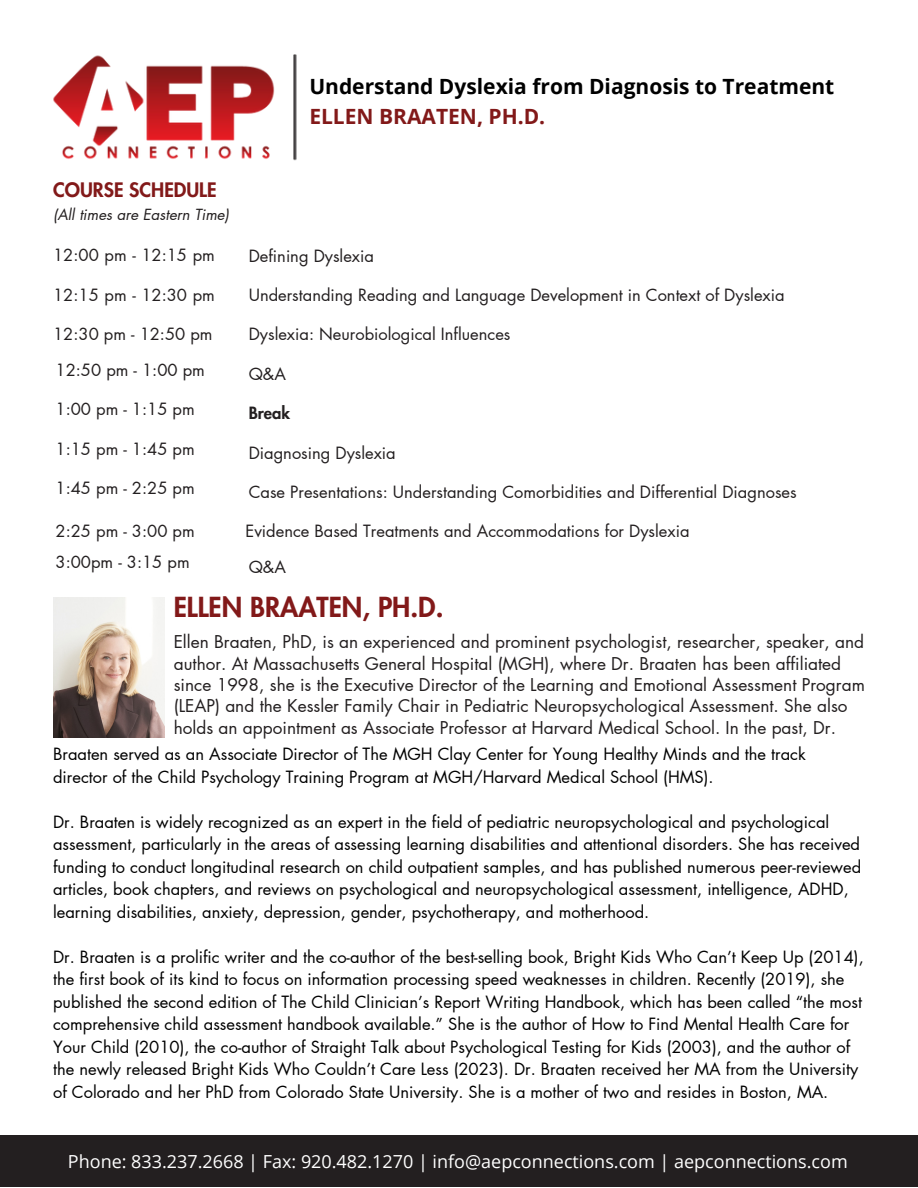
<style>
.page{position:relative;width:918px;height:1188px;background:#fff}
.page>*{position:absolute;margin:0;border:0;box-sizing:border-box;transform-origin:0 0}
.t1{font:800 27px "Futura LT Pro";color:#821919}
.t2{font:700 21px/29.2px "Open Sans";color:#000}
.t3{font:800 19.5px "Futura LT Pro";color:#821919}
.t4{font:18px "Open Sans";color:#fff}
.t5{font:17.25px/21.3px "Futura LT Pro";color:#231f20}
.t6{font:16.5px/22.5px "Futura LT Pro";color:#000}
.t7{font:16.5px "Futura LT Pro";color:#231f20}
.t8{font:800 16.5px "Futura LT Pro";color:#231f20}
.t9{font:italic 15px "Futura LT Pro";color:#231f20}
.s1{color:#821919}
</style>
<div class="page">
<img style="left:53px;top:55px;width:222px;height:104px">
<img style="left:294px;top:54px;width:3px;height:107px">
<img style="left:53px;top:598px;width:112px;height:139px">
<div style="left:0;top:1135px;width:918px;height:52px;background:#231f20"></div>
<p class="t2" style="left:309px;top:72px;width:527px">Understand Dyslexia from Diagnosis to Treatment<br><span class="s1">ELLEN BRAATEN, PH.D.</span></p>
<h4 class="t3" style="left:53px;top:181px;width:165px">COURSE SCHEDULE</h4>
<h4 class="t9" style="left:53px;top:207px;width:177px">(All times are Eastern Time)</h4>
<h4 class="t7" style="left:53px;top:248px;width:163px">12:00 pm - 12:15 pm</h4>
<h4 class="t7" style="left:53px;top:287px;width:163px">12:15 pm - 12:30 pm</h4>
<h4 class="t7" style="left:53px;top:326px;width:161px">12:30 pm - 12:50 pm</h4>
<h3 class="t7" style="left:249px;top:248px;width:127px">Defining Dyslexia</h3>
<h3 class="t7" style="left:249px;top:287px;width:537px">Understanding Reading and Language Development in Context of Dyslexia</h3>
<h3 class="t7" style="left:249px;top:327px;width:263px">Dyslexia: Neurobiological Influences</h3>
<h3 class="t7" style="left:249px;top:366px;width:39px">Q&amp;A</h3>
<h3 class="t8" style="left:249px;top:406px;width:43px">Break</h3>
<h3 class="t7" style="left:249px;top:445px;width:149px">Diagnosing Dyslexia</h3>
<h3 class="t7" style="left:249px;top:484px;width:550px">Case Presentations: Understanding Comorbidities and Differential Diagnoses</h3>
<p class="t7" style="left:56px;top:362px;width:151px">12:50 pm - 1:00 pm</p>
<p class="t7" style="left:56px;top:402px;width:141px">1:00 pm - 1:15 pm</p>
<p class="t7" style="left:56px;top:441px;width:141px">1:15 pm - 1:45 pm</p>
<p class="t7" style="left:56px;top:481px;width:141px">1:45 pm - 2:25 pm</p>
<h1 class="t7" style="left:56px;top:524px;width:141px">2:25 pm - 3:00 pm</h1>
<h1 class="t7" style="left:246px;top:524px;width:446px">Evidence Based Treatments and Accommodations for Dyslexia</h1>
<h4 class="t7" style="left:56px;top:554px;width:136px">3:00pm - 3:15 pm</h4>
<h4 class="t7" style="left:249px;top:559px;width:39px">Q&amp;A</h4>
<h2 class="t1" style="left:174px;top:595px;width:271px">ELLEN BRAATEN, PH.D.</h2>
<p class="t5" style="left:174px;top:632px;width:693px">Ellen Braaten, PhD, is an experienced and prominent psychologist, researcher, speaker, and author. At Massachusetts General Hospital (MGH), where Dr. Braaten has been affiliated since 1998, she is the Executive Director of the Learning and Emotional Assessment Program (LEAP) and the Kessler Family Chair in Pediatric Neuropsychological Assessment. She also holds an appointment as Associate Professor at Harvard Medical School. In the past, Dr.</p>
<p class="t6" style="left:53px;top:744px;width:754px">Braaten served as an Associate Director of The MGH Clay Center for Young Healthy Minds and the track director of the Child Psychology Training Program at MGH/Harvard Medical School (HMS).</p>
<h4 class="t6" style="left:53px;top:811px;width:810px">Dr. Braaten is widely recognized as an expert in the field of pediatric neuropsychological and psychological assessment, particularly in the areas of assessing learning disabilities and attentional disorders. She has received funding to conduct longitudinal research on child outpatient samples, and has published numerous peer-reviewed articles, book chapters, and reviews on psychological and neuropsychological assessment, intelligence, ADHD, learning disabilities, anxiety, depression, gender, psychotherapy, and motherhood.</h4>
<h4 class="t6" style="left:53px;top:946px;width:812px">Dr. Braaten is a prolific writer and the co-author of the best-selling book, Bright Kids Who Can’t Keep Up (2014), the first book of its kind to focus on information processing speed weaknesses in children. Recently (2019), she published the second edition of The Child Clinician’s Report Writing Handbook, which has been called “the most comprehensive child assessment handbook available.” She is the author of How to Find Mental Health Care for Your Child (2010), the co-author of Straight Talk about Psychological Testing for Kids (2003), and the author of the newly released Bright Kids Who Couldn’t Care Less (2023). Dr. Braaten received her MA from the University of Colorado and her PhD from Colorado State University. She is a mother of two and resides in Boston, MA.</h4>
<p class="t4" style="left:68px;top:1149px;width:781px">Phone: 833.237.2668 | Fax: 920.482.1270 | info@aepconnections.com | aepconnections.com</p>
</div>
